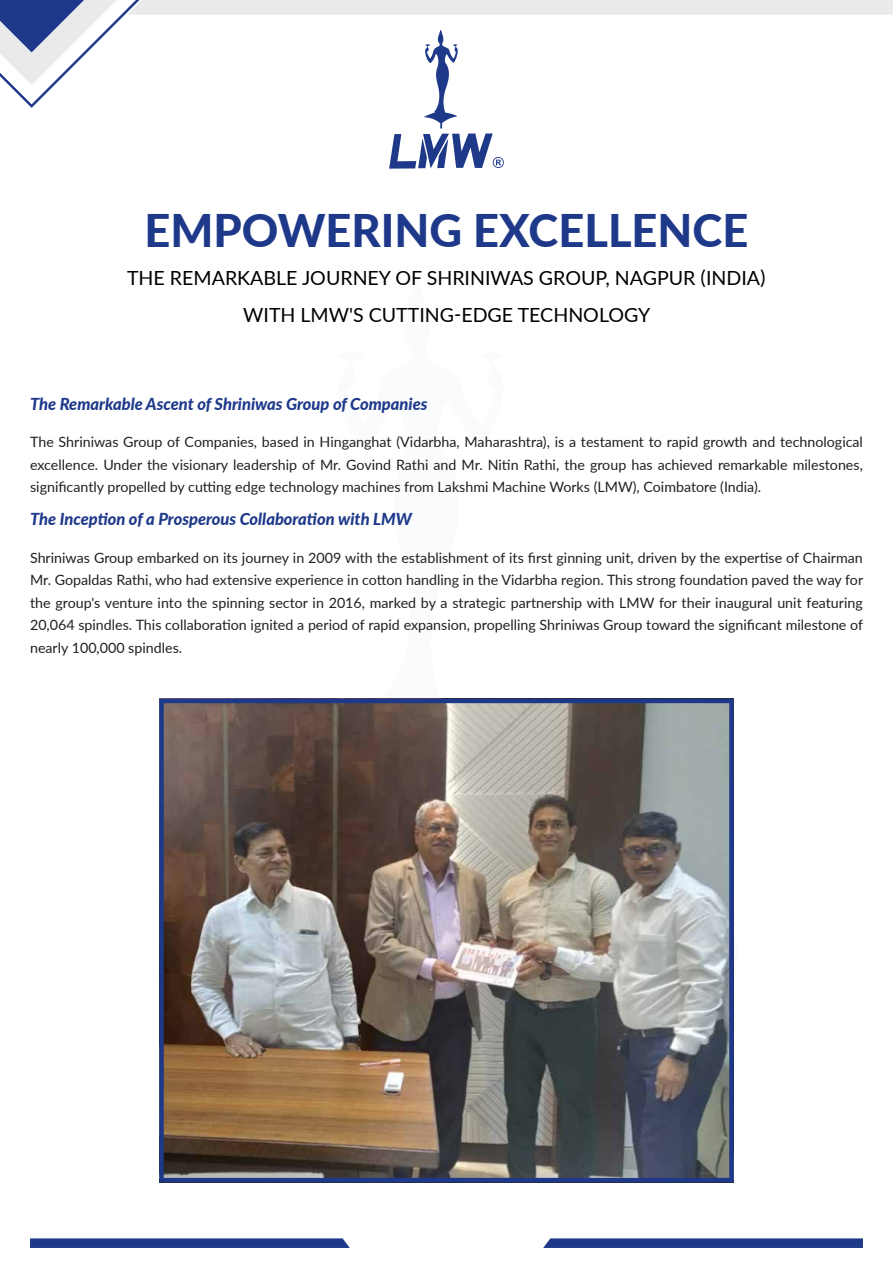
<style>
.page{position:relative;width:893px;height:1263px;background:#fff}
.page>*{position:absolute;margin:0;border:0;box-sizing:border-box;transform-origin:0 0}
.t1{font:800 45px "Lato";color:#1e398a}
.t2{font:19.5px/37.5px "Lato";color:#000;text-align:center}
.t3{font:italic 800 16.5px "Lato";color:#1e398a}
.t4{font:14.25px/22.5px "Lato";color:#231f20;text-align:justify}
</style>
<div class="page">
<svg style="left:30px;top:1238px;width:320px;height:10px;background:#2a4390"></svg>
<svg style="left:543px;top:1238px;width:320px;height:10px;background:#2a4390"></svg>
<svg style="left:0;top:0;width:893px;height:169px"></svg>
<img style="left:159px;top:699px;width:575px;height:483px">
<h1 class="t1" style="left:144px;top:197px;width:605px">EMPOWERING EXCELLENCE</h1>
<h2 class="t2" style="left:127px;top:258px;width:640px">THE REMARKABLE JOURNEY OF SHRINIWAS GROUP, NAGPUR (INDIA)<br>WITH LMW'S CUTTING-EDGE TECHNOLOGY</h2>
<p class="t3" style="left:30px;top:391px;width:399px">The Remarkable Ascent of Shriniwas Group of Companies</p>
<p class="t4" style="left:30px;top:430px;width:834px">The Shriniwas Group of Companies, based in Hinganghat (Vidarbha, Maharashtra), is a testament to rapid growth and technological excellence. Under the visionary leadership of Mr. Govind Rathi and Mr. Nitin Rathi, the group has achieved remarkable milestones, significantly propelled by cutting edge technology machines from Lakshmi Machine Works (LMW), Coimbatore (India).</p>
<p class="t3" style="left:30px;top:507px;width:383px">The Inception of a Prosperous Collaboration with LMW</p>
<p class="t4" style="left:30px;top:546px;width:835px">Shriniwas Group embarked on its journey in 2009 with the establishment of its first ginning unit, driven by the expertise of Chairman Mr. Gopaldas Rathi, who had extensive experience in cotton handling in the Vidarbha region. This strong foundation paved the way for the group's venture into the spinning sector in 2016, marked by a strategic partnership with LMW for their inaugural unit featuring 20,064 spindles. This collaboration ignited a period of rapid expansion, propelling Shriniwas Group toward the significant milestone of nearly 100,000 spindles.</p>
</div>
